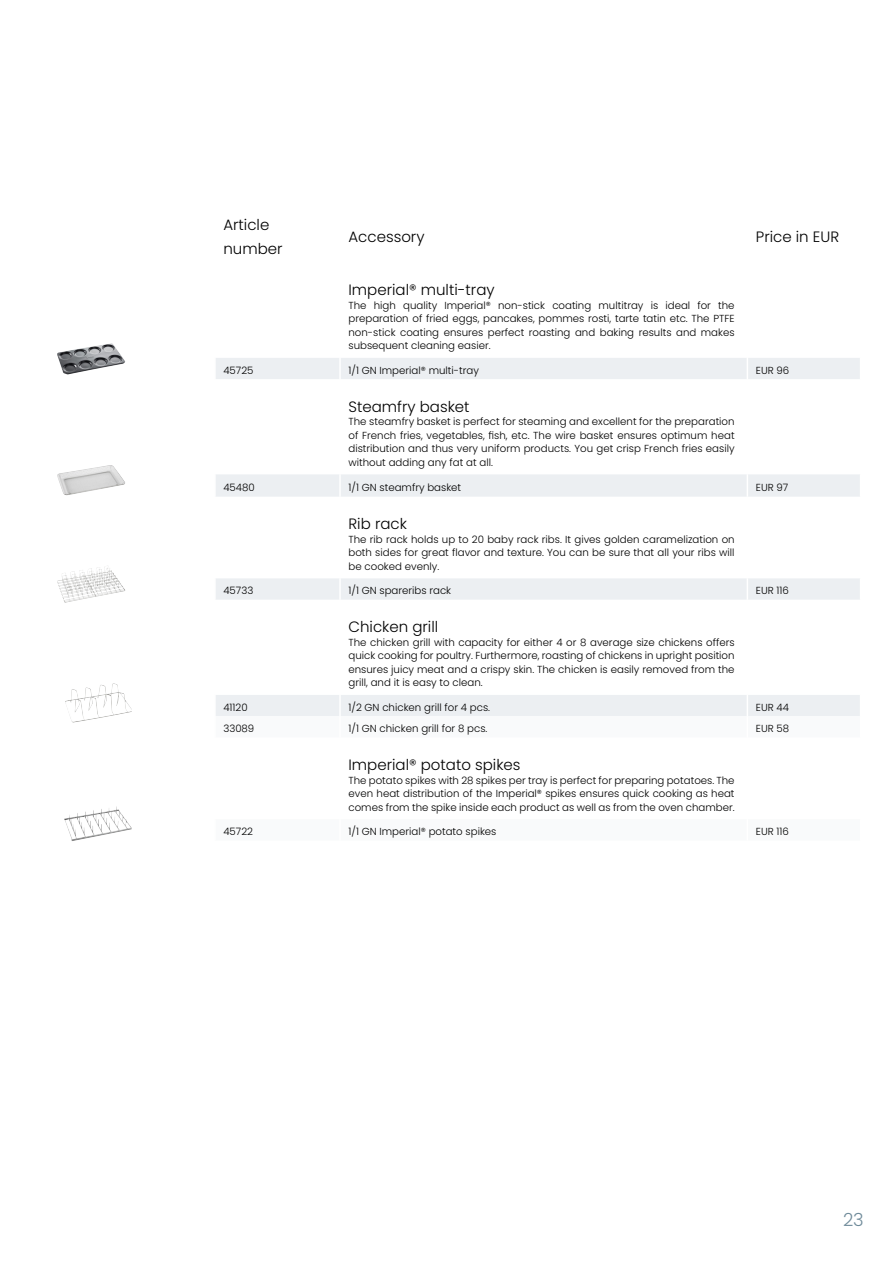
<style>
.page{position:relative;width:893px;height:1263px;background:#fff}
.page>*{position:absolute;margin:0;border:0;box-sizing:border-box;transform-origin:0 0}
.t1{font:300 18px "Poppins";color:#6e8a99}
.t2{font:300 15px/24px "Poppins";color:#000}
.t3{font:300 10.2px/13.5px "Poppins";color:#000;text-align:justify}
</style>
<div class="page">
<svg style="left:216px;top:358px;width:644px;height:358px"></svg>
<hr style="left:339px;top:358px;width:2px;height:21px;background:#fff">
<svg style="left:747px;top:358px;width:1px;height:21px"></svg>
<hr style="left:339px;top:379px;width:2px;height:95px;background:#fff">
<hr style="left:747px;top:379px;width:1px;height:95px;background:#fff">
<hr style="left:339px;top:474px;width:2px;height:23px;background:#fff">
<svg style="left:747px;top:474px;width:1px;height:23px"></svg>
<hr style="left:339px;top:497px;width:2px;height:81px;background:#fff">
<hr style="left:747px;top:497px;width:1px;height:81px;background:#fff">
<hr style="left:339px;top:578px;width:2px;height:22px;background:#fff">
<svg style="left:747px;top:578px;width:1px;height:22px"></svg>
<hr style="left:339px;top:600px;width:2px;height:95px;background:#fff">
<hr style="left:747px;top:600px;width:1px;height:95px;background:#fff">
<hr style="left:339px;top:695px;width:2px;height:21px;background:#fff">
<svg style="left:747px;top:695px;width:1px;height:21px"></svg>
<img style="left:57px;top:343px;width:68px;height:31px">
<img style="left:57px;top:465px;width:68px;height:30px">
<img style="left:58px;top:567px;width:50px;height:14px">
<img style="left:65px;top:683px;width:67px;height:39px">
<img style="left:64px;top:806px;width:68px;height:35px">
<h2 class="t2" style="left:223px;top:213px;width:61px">Article number</h2>
<h2 class="t2" style="left:348px;top:225px;width:78px">Accessory</h2>
<h2 class="t2" style="left:756px;top:225px;width:85px">Price in EUR</h2>
<h2 class="t2" style="left:348px;top:278px;width:148px">Imperial® multi-tray</h2>
<p class="t3" style="left:348px;top:299px;width:388px">The high quality Imperial® non-stick coating multitray is ideal for the preparation of fried eggs, pancakes, pommes rosti, tarte tatin etc. The PTFE non-stick coating ensures perfect roasting and baking results and makes subsequent cleaning easier.</p>
<p class="t3" style="left:223px;top:364px;width:32px">45725</p>
<p class="t3" style="left:348px;top:364px;width:132px">1/1 GN Imperial® multi-tray</p>
<p class="t3" style="left:756px;top:364px;width:35px">EUR 96</p>
<h2 class="t2" style="left:348px;top:395px;width:123px">Steamfry basket</h2>
<p class="t3" style="left:348px;top:415px;width:388px">The steamfry basket is perfect for steaming and excellent for the preparation of French fries, vegetables, fish, etc. The wire basket ensures optimum heat distribution and thus very uniform products. You get crisp French fries easily without adding any fat at all.</p>
<p class="t3" style="left:223px;top:481px;width:33px">45480</p>
<p class="t3" style="left:348px;top:481px;width:114px">1/1 GN steamfry basket</p>
<p class="t3" style="left:756px;top:481px;width:34px">EUR 97</p>
<h2 class="t2" style="left:348px;top:512px;width:60px">Rib rack</h2>
<p class="t3" style="left:348px;top:533px;width:388px">The rib rack holds up to 20 baby rack ribs. It gives golden caramelization on both sides for great flavor and texture. You can be sure that all your ribs will be cooked evenly.</p>
<p class="t3" style="left:223px;top:584px;width:31px">45733</p>
<p class="t3" style="left:348px;top:584px;width:104px">1/1 GN spareribs rack</p>
<p class="t3" style="left:756px;top:584px;width:35px">EUR 116</p>
<h2 class="t2" style="left:348px;top:615px;width:91px">Chicken grill</h2>
<p class="t3" style="left:348px;top:636px;width:388px">The chicken grill with capacity for either 4 or 8 average size chickens offers quick cooking for poultry. Furthermore, roasting of chickens in upright position ensures juicy meat and a crispy skin. The chicken is easily removed from the grill, and it is easy to clean.</p>
<p class="t3" style="left:223px;top:701px;width:26px">41120</p>
<p class="t3" style="left:348px;top:701px;width:143px">1/2 GN chicken grill for 4 pcs.</p>
<p class="t3" style="left:756px;top:701px;width:35px">EUR 44</p>
<p class="t3" style="left:223px;top:722px;width:32px">33089</p>
<p class="t3" style="left:348px;top:722px;width:140px">1/1 GN chicken grill for 8 pcs.</p>
<p class="t3" style="left:756px;top:722px;width:35px">EUR 58</p>
<h2 class="t2" style="left:348px;top:753px;width:173px">Imperial® potato spikes</h2>
<p class="t3" style="left:348px;top:773px;width:388px">The potato spikes with 28 spikes per tray is perfect for preparing potatoes. The even heat distribution of the Imperial® spikes ensures quick cooking as heat comes from the spike inside each product as well as from the oven chamber.</p>
<p class="t3" style="left:223px;top:825px;width:31px">45722</p>
<p class="t3" style="left:348px;top:825px;width:149px">1/1 GN Imperial® potato spikes</p>
<p class="t3" style="left:756px;top:825px;width:35px">EUR 116</p>
<h1 class="t1" style="left:843px;top:1209px;width:22px">23</h1>
</div>
